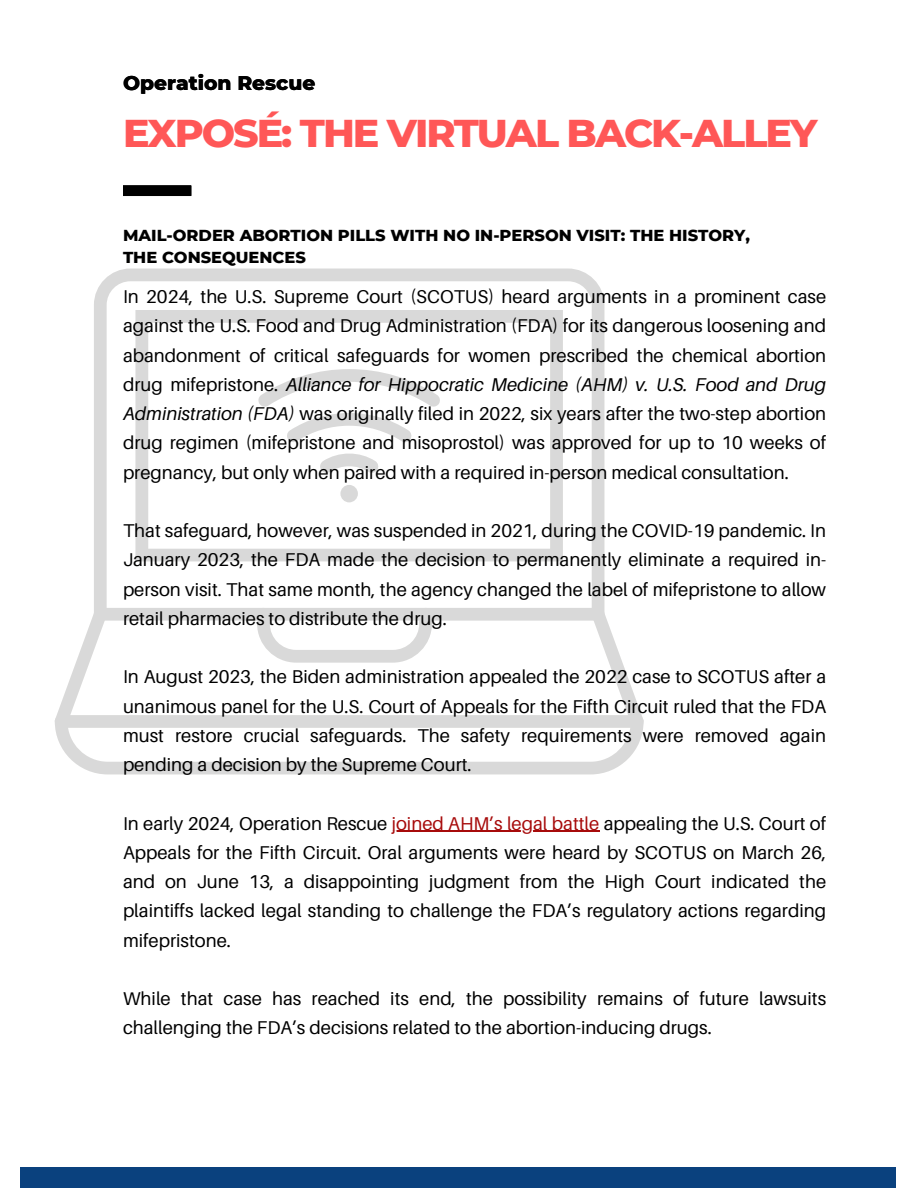
<style>
.page{position:relative;width:918px;height:1188px;background:#fff}
.page>*{position:absolute;margin:0;border:0;box-sizing:border-box;transform-origin:0 0}
.t1{font:800 39.6px "Montserrat";letter-spacing:-.05em;color:#ff5757}
.t2{font:800 20.25px "Montserrat";color:#000}
.t3{font:18.45px/29.2px "Aileron";color:#000;text-align:justify}
.t4{font:800 16.2px/22.5px "Montserrat";color:#000}
.s1{font-style:italic}
.s2{color:#a70b0b}
</style>
<div class="page">
<div style="left:21px;top:1167px;width:875px;height:21px;background:#0a417e"></div>
<div style="left:123px;top:185px;width:68px;height:11px;background:#000"></div>
<svg style="left:94px;top:269px;width:510px;height:338px"></svg>
<svg style="left:135px;top:310px;width:428px;height:251px"></svg>
<svg style="left:54px;top:607px;width:588px;height:115px"></svg>
<svg style="left:55px;top:715px;width:589px;height:59px"></svg>
<svg style="left:257px;top:608px;width:175px;height:55px"></svg>
<hr style="left:392px;top:831px;width:207px;height:1px;background:#a70b0b">
<p class="t2" style="left:123px;top:71px;width:194px">Operation Rescue</p>
<h2 class="t1" style="left:123px;top:108px;width:696px">EXPOSÉ: THE VIRTUAL BACK-ALLEY</h2>
<h3 class="t4" style="left:123px;top:223px;width:629px">MAIL-ORDER ABORTION PILLS WITH NO IN-PERSON VISIT: THE HISTORY,<br>THE CONSEQUENCES</h3>
<h1 class="t3" style="left:123px;top:282px;width:705px">In 2024, the U.S. Supreme Court (SCOTUS) heard arguments in a prominent case against the U.S. Food and Drug Administration (FDA) for its dangerous loosening and abandonment of critical safeguards for women prescribed the chemical abortion drug mifepristone. <span class="s1">Alliance for Hippocratic Medicine (AHM) v. U.S. Food and Drug Administration (FDA)</span> was originally filed in 2022, six years after the two-step abortion drug regimen (mifepristone and misoprostol) was approved for up to 10 weeks of pregnancy, but only when paired with a required in-person medical consultation.</h1>
<p class="t3" style="left:123px;top:516px;width:705px">That safeguard, however, was suspended in 2021, during the COVID-19 pandemic. In January 2023, the FDA made the decision to permanently eliminate a required in&shy;person visit. That same month, the agency changed the label of mifepristone to allow retail pharmacies to distribute the drug.</p>
<p class="t3" style="left:123px;top:662px;width:705px">In August 2023, the Biden administration appealed the 2022 case to SCOTUS after a unanimous panel for the U.S. Court of Appeals for the Fifth Circuit ruled that the FDA must restore crucial safeguards. The safety requirements were removed again pending a decision by the Supreme Court.</p>
<p class="t3" style="left:123px;top:808px;width:705px">In early 2024, Operation Rescue <span class="s2">joined AHM’s legal battle</span> appealing the U.S. Court of</p>
<h3 class="t3" style="left:123px;top:837px;width:705px">Appeals for the Fifth Circuit. Oral arguments were heard by SCOTUS on March 26, and on June 13, a disappointing judgment from the High Court indicated the plaintiffs lacked legal standing to challenge the FDA’s regulatory actions regarding mifepristone.</h3>
<h3 class="t3" style="left:123px;top:984px;width:705px">While that case has reached its end, the possibility remains of future lawsuits</h3>
<h3 class="t3" style="left:123px;top:1013px;width:590px">challenging the FDA’s decisions related to the abortion-inducing drugs.</h3>
</div>
